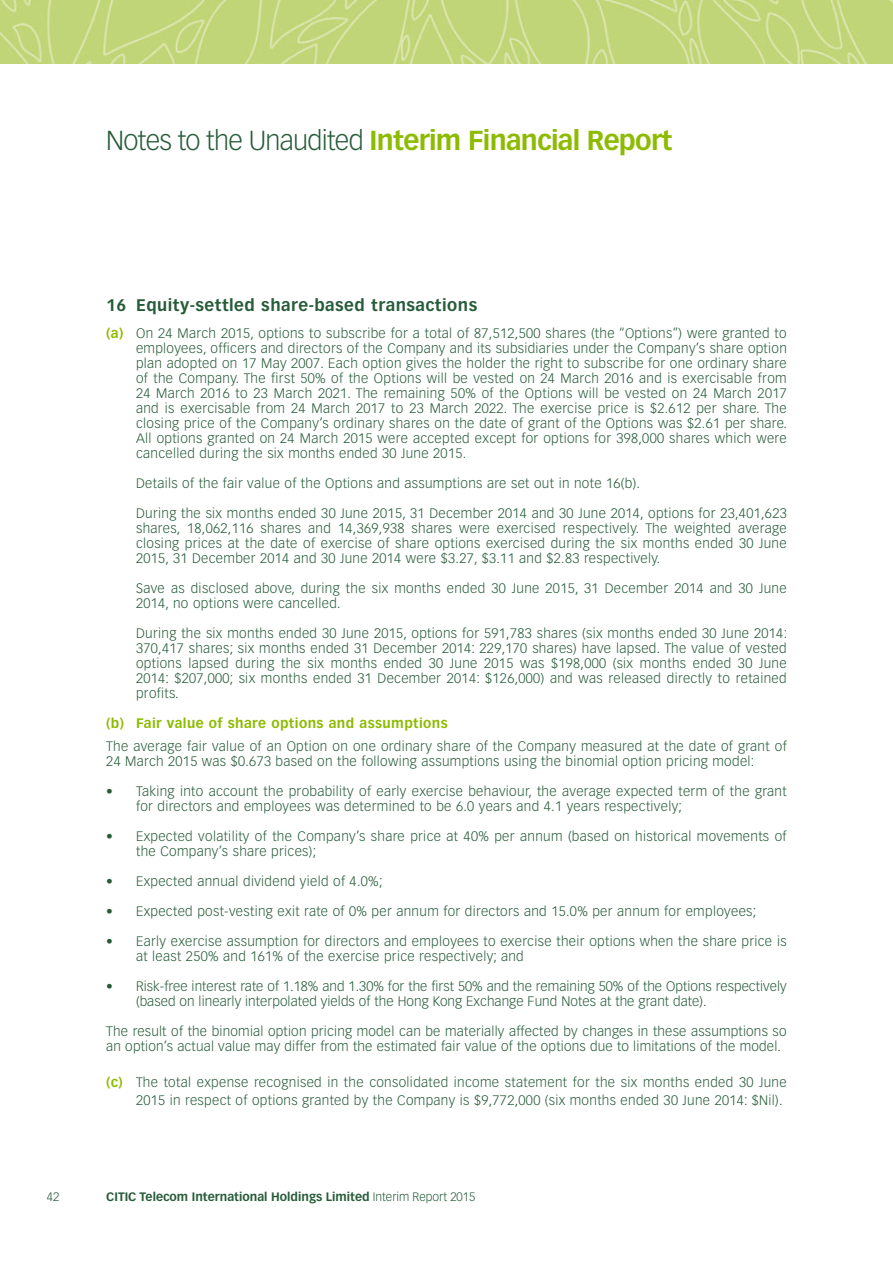
<style>
.page{position:relative;width:893px;height:1263px;background:#fff}
.page>*{position:absolute;margin:0;border:0;box-sizing:border-box;transform-origin:0 0}
.t1{font:700 27px "Vectora LT Std";letter-spacing:-.025em;color:#8dbb00}
.t2{font:700 16.5px "Vectora LT Std";letter-spacing:.03em;color:#275c39}
.t3{font:300 13.5px/15px "Vectora LT Std";letter-spacing:.025em;color:#275c39}
.t4{font:300 13.5px/15px "Vectora LT Std";letter-spacing:.005em;color:#275c39}
.t5{font:700 13.5px "Vectora LT Std";letter-spacing:.03em;color:#8dbb00}
.t6{font:700 12px "Vectora LT Std";color:#275c39}
.t7{font:300 12px "Vectora LT Std";color:#275c39}
.s1{font-weight:300;color:#275c39}
.s2{font-weight:700;color:#8dbb00}
.s3{font-weight:300}
</style>
<div class="page">
<img style="left:0;top:0;width:893px;height:64px">
<h1 class="t1" style="left:106px;top:124px;width:568px"><span class="s1">Notes to the Unaudited</span> Interim Financial Report</h1>
<p class="t2" style="left:106px;top:295px;width:372px">16 Equity-settled share-based transactions</p>
<p class="t3" style="left:136px;top:326px;width:653px;text-align:justify;text-indent:-30px"><span class="s2">(a)</span> On 24 March 2015, options to subscribe for a total of 87,512,500 shares (the “Options”) were granted to employees, officers and directors of the Company and its subsidiaries under the Company’s share option plan adopted on 17 May 2007. Each option gives the holder the right to subscribe for one ordinary share of the Company. The first 50% of the Options will be vested on 24 March 2016 and is exercisable from 24 March 2016 to 23 March 2021. The remaining 50% of the Options will be vested on 24 March 2017 and is exercisable from 24 March 2017 to 23 March 2022. The exercise price is $2.612 per share. The closing price of the Company’s ordinary shares on the date of grant of the Options was $2.61 per share.<br>All options granted on 24 March 2015 were accepted except for options for 398,000 shares which were cancelled during the six months ended 30 June 2015.</p>
<p class="t3" style="left:136px;top:476px;width:505px">Details of the fair value of the Options and assumptions are set out in note 16(b).</p>
<p class="t3" style="left:136px;top:506px;width:652px;text-align:justify">During the six months ended 30 June 2015, 31 December 2014 and 30 June 2014, options for 23,401,623 shares, 18,062,116 shares and 14,369,938 shares were exercised respectively. The weighted average closing prices at the date of exercise of share options exercised during the six months ended 30 June 2015, 31 December 2014 and 30 June 2014 were $3.27, $3.11 and $2.83 respectively.</p>
<p class="t3" style="left:136px;top:581px;width:652px">Save as disclosed above, during the six months ended 30 June 2015, 31 December 2014 and 30 June<br>2014, no options were cancelled.</p>
<p class="t3" style="left:136px;top:626px;width:653px;text-align:justify">During the six months ended 30 June 2015, options for 591,783 shares (six months ended 30 June 2014:<br>370,417 shares; six months ended 31 December 2014: 229,170 shares) have lapsed. The value of vested options lapsed during the six months ended 30 June 2015 was $198,000 (six months ended 30 June 2014: $207,000; six months ended 31 December 2014: $126,000) and was released directly to retained profits.</p>
<p class="t5" style="left:106px;top:715px;width:343px">(b) Fair value of share options and assumptions</p>
<p class="t3" style="left:106px;top:739px;width:682px">The average fair value of an Option on one ordinary share of the Company measured at the date of grant of<br>24 March 2015 was $0.673 based on the following assumptions using the binomial option pricing model:</p>
<p class="t3" style="left:136px;top:784px;width:652px;text-indent:-30px">• Taking into account the probability of early exercise behaviour, the average expected term of the grant for directors and employees was determined to be 6.0 years and 4.1 years respectively;</p>
<p class="t3" style="left:136px;top:829px;width:652px;text-indent:-30px">• Expected volatility of the Company’s share price at 40% per annum (based on historical movements of the Company’s share prices);</p>
<p class="t3" style="left:106px;top:874px;width:278px">• Expected annual dividend yield of 4.0%;</p>
<p class="t3" style="left:106px;top:904px;width:652px">• Expected post-vesting exit rate of 0% per annum for directors and 15.0% per annum for employees;</p>
<p class="t3" style="left:136px;top:934px;width:652px;text-indent:-30px">• Early exercise assumption for directors and employees to exercise their options when the share price is at least 250% and 161% of the exercise price respectively; and</p>
<p class="t4" style="left:136px;top:979px;width:652px;text-indent:-30px">• Risk-free interest rate of 1.18% and 1.30% for the first 50% and the remaining 50% of the Options respectively (based on linearly interpolated yields of the Hong Kong Exchange Fund Notes at the grant date).</p>
<p class="t3" style="left:106px;top:1024px;width:682px">The result of the binomial option pricing model can be materially affected by changes in these assumptions so an option’s actual value may differ from the estimated fair value of the options due to limitations of the model.</p>
<p class="t3" style="left:136px;top:1074px;width:652px;line-height:18px;text-indent:-30px"><span class="s2">(c)</span> The total expense recognised in the consolidated income statement for the six months ended 30 June<br>2015 in respect of options granted by the Company is $9,772,000 (six months ended 30 June 2014: $Nil).</p>
<p class="t7" style="left:47px;top:1189px;width:14px">42</p>
<p class="t6" style="left:106px;top:1189px;width:371px">CITIC Telecom International Holdings Limited <span class="s3">Interim Report 2015</span></p>
</div>
